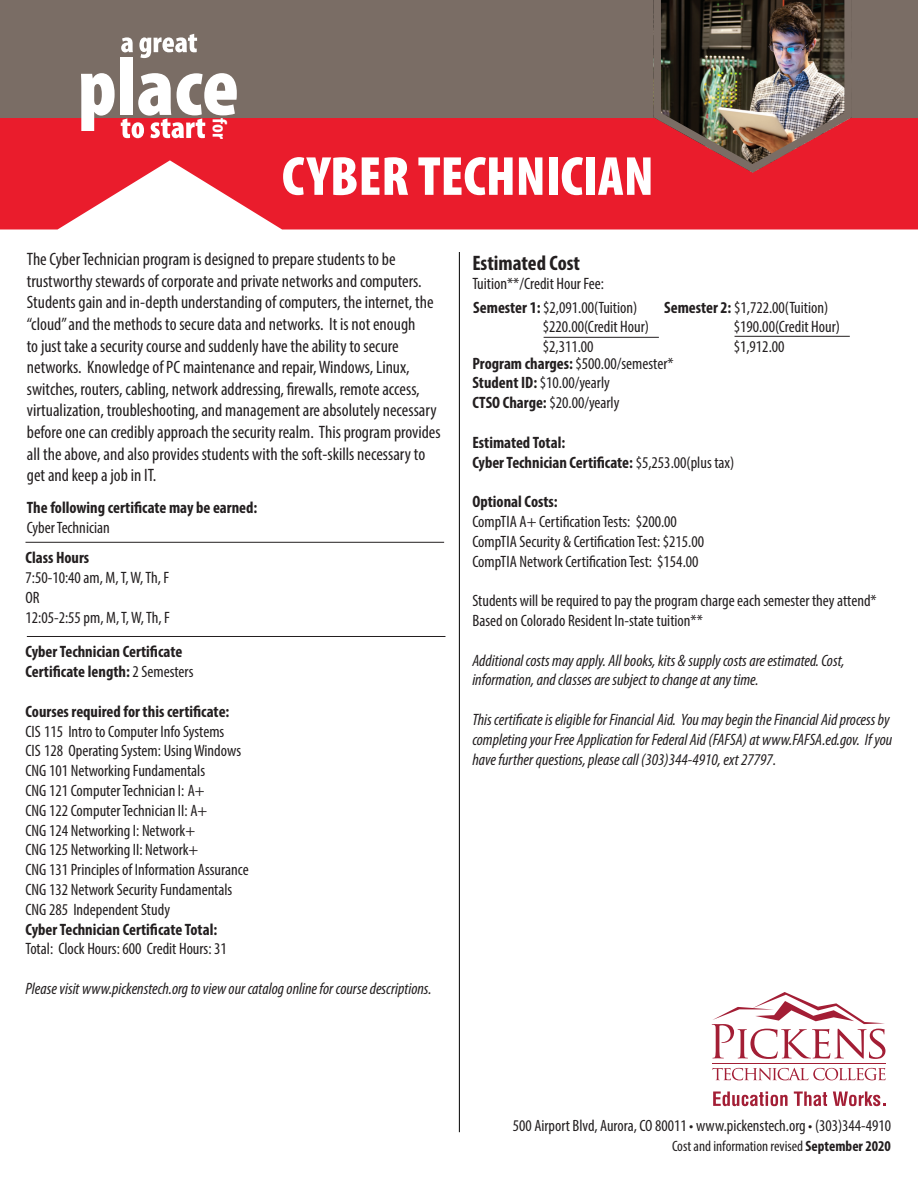
<style>
.page{position:relative;width:918px;height:1188px;background:#fff}
.page>*{position:absolute;margin:0;border:0;box-sizing:border-box;transform-origin:0 0}
.t1{font:900 condensed 55.5px "Myriad Pro";color:#fff}
.t2{font:700 condensed 21px "Myriad Pro";color:#231f20}
.t3{font:700 condensed 20.55px "Myriad Pro";color:#fff}
.t4{font:condensed 18px/21.6px "Myriad Pro";color:#231f20}
.t5{font:condensed 16.5px/19.8px "Myriad Pro";color:#231f20}
.t6{font:italic condensed 16.5px/19.8px "Myriad Pro";color:#231f20}
.t7{font:700 condensed 16.5px/19.8px "Myriad Pro";color:#231f20}
.t8{font:condensed 16.35px "Myriad Pro";color:#231f20}
.t9{font:condensed 15px "Myriad Pro";color:#231f20}
.s1{font-weight:400}
.s2{font-weight:700}
</style>
<div class="page">
<hr style="left:27px;top:636px;width:418px;height:1px;background:#231f20">
<hr style="left:544px;top:337px;width:115px;height:1px;background:#231f20">
<hr style="left:735px;top:336px;width:115px;height:1px;background:#231f20">
<hr style="left:26px;top:542px;width:418px;height:1px;background:#231f20">
<hr style="left:459px;top:252px;width:1px;height:880px;background:#000">
<hr style="left:712px;top:1064px;width:174px;height:1px;background:#a31e35">
<svg style="left:712px;top:992px;width:173px;height:67px"></svg>
<svg style="left:712px;top:1068px;width:174px;height:12px"></svg>
<svg style="left:713px;top:1092px;width:75px;height:14px"></svg>
<svg style="left:794px;top:1092px;width:33px;height:14px"></svg>
<svg style="left:833px;top:1092px;width:53px;height:14px"></svg>
<svg style="left:0;top:118px;width:918px;height:112px;background:#eb313f"></svg>
<div style="left:0;top:0;width:918px;height:118px;background:#7a6d65"></div>
<img style="left:650px;top:0;width:208px;height:177px">
<svg style="left:121px;top:37px;width:12px;height:15px"></svg>
<svg style="left:139px;top:34px;width:58px;height:24px"></svg>
<svg style="left:81px;top:73px;width:34px;height:58px"></svg>
<div style="left:120px;top:57px;width:13px;height:58px;background:#fff"></div>
<svg style="left:121px;top:73px;width:116px;height:65px"></svg>
<p class="t3" style="left:233px;top:118px;width:22px;rotate:90deg">for</p>
<h1 class="t1" style="left:282px;top:141px;width:373px">CYBER TECHNICIAN</h1>
<p class="t4" style="left:27px;top:248px;width:415px">The Cyber Technician program is designed to prepare students to be trustworthy stewards of corporate and private networks and computers.<br>Students gain and in-depth understanding of computers, the internet, the “cloud” and the methods to secure data and networks. It is not enough<br>to just take a security course and suddenly have the ability to secure networks. Knowledge of PC maintenance and repair, Windows, Linux, switches, routers, cabling, network addressing, firewalls, remote access, virtualization, troubleshooting, and management are absolutely necessary before one can credibly approach the security realm. This program provides all the above, and also provides students with the soft-skills necessary to get and keep a job in IT.</p>
<p class="t7" style="left:27px;top:497px;width:232px">The following certificate may be earned:</p>
<p class="t5" style="left:27px;top:517px;width:84px">Cyber Technician</p>
<p class="t7" style="left:26px;top:548px;width:65px">Class Hours</p>
<p class="t5" style="left:26px;top:568px;width:146px">7:50-10:40 am, M, T, W, Th, F<br>OR<br>12:05-2:55 pm, M, T, W, Th, F</p>
<p class="t7" style="left:26px;top:642px;width:169px">Cyber Technician Certificate<br>Certificate length: <span class="s1">2 Semesters</span></p>
<p class="t7" style="left:26px;top:701px;width:205px">Courses required for this certificate:</p>
<p class="t5" style="left:26px;top:721px;width:225px">CIS 115 Intro to Computer Info Systems<br>CIS 128 Operating System: Using Windows CNG 101 Networking Fundamentals<br>CNG 121 Computer Technician I: A+<br>CNG 122 Computer Technician II: A+<br>CNG 124 Networking I: Network+<br>CNG 125 Networking II: Network+<br>CNG 131 Principles of Information Assurance CNG 132 Network Security Fundamentals CNG 285 Independent Study</p>
<p class="t7" style="left:26px;top:919px;width:193px">Cyber Technician Certificate Total:</p>
<p class="t5" style="left:26px;top:939px;width:203px">Total: Clock Hours: 600 Credit Hours: 31</p>
<p class="t6" style="left:26px;top:978px;width:408px">Please visit www.pickenstech.org to view our catalog online for course descriptions.</p>
<p class="t2" style="left:472px;top:249px;width:109px">Estimated Cost</p>
<p class="t5" style="left:472px;top:274px;width:133px">Tuition**/Credit Hour Fee:</p>
<p class="t5" style="left:543px;top:297px;width:108px;text-indent:-70px"><span class="s2">Semester 1:</span> $2,091.00(Tuition) $220.00(Credit Hour) $2,311.00</p>
<p class="t5" style="left:734px;top:297px;width:108px;text-indent:-70px"><span class="s2">Semester 2:</span> $1,722.00(Tuition) $190.00(Credit Hour) $1,912.00</p>
<p class="t5" style="left:472px;top:353px;width:203px"><span class="s2">Program charges:</span> $500.00/semester*<br><span class="s2">Student ID:</span> $10.00/yearly<br><span class="s2">CTSO Charge:</span> $20.00/yearly</p>
<p class="t7" style="left:472px;top:432px;width:264px">Estimated Total:<br>Cyber Technician Certificate: <span class="s1">$5,253.00(plus tax)</span></p>
<p class="t7" style="left:472px;top:491px;width:87px">Optional Costs:</p>
<p class="t5" style="left:472px;top:511px;width:233px">CompTIA A+ Certification Tests: $200.00<br>CompTIA Security &amp; Certification Test: $215.00<br>CompTIA Network Certification Test: $154.00</p>
<p class="t5" style="left:472px;top:591px;width:406px">Students will be required to pay the program charge each semester they attend*<br>Based on Colorado Resident In-state tuition**</p>
<p class="t6" style="left:472px;top:650px;width:374px">Additional costs may apply. All books, kits &amp; supply costs are estimated. Cost, information, and classes are subject to change at any time.</p>
<p class="t6" style="left:472px;top:709px;width:422px">This certificate is eligible for Financial Aid. You may begin the Financial Aid process by completing your Free Application for Federal Aid (FAFSA) at www.FAFSA.ed.gov. If you have further questions, please call (303)344-4910, ext 27797.</p>
<p class="t8" style="left:513px;top:1116px;width:380px">500 Airport Blvd, Aurora, CO 80011 • www.pickenstech.org • (303)344-4910</p>
<p class="t9" style="left:672px;top:1137px;width:220px">Cost and information revised <span class="s2">September 2020</span></p>
</div>
